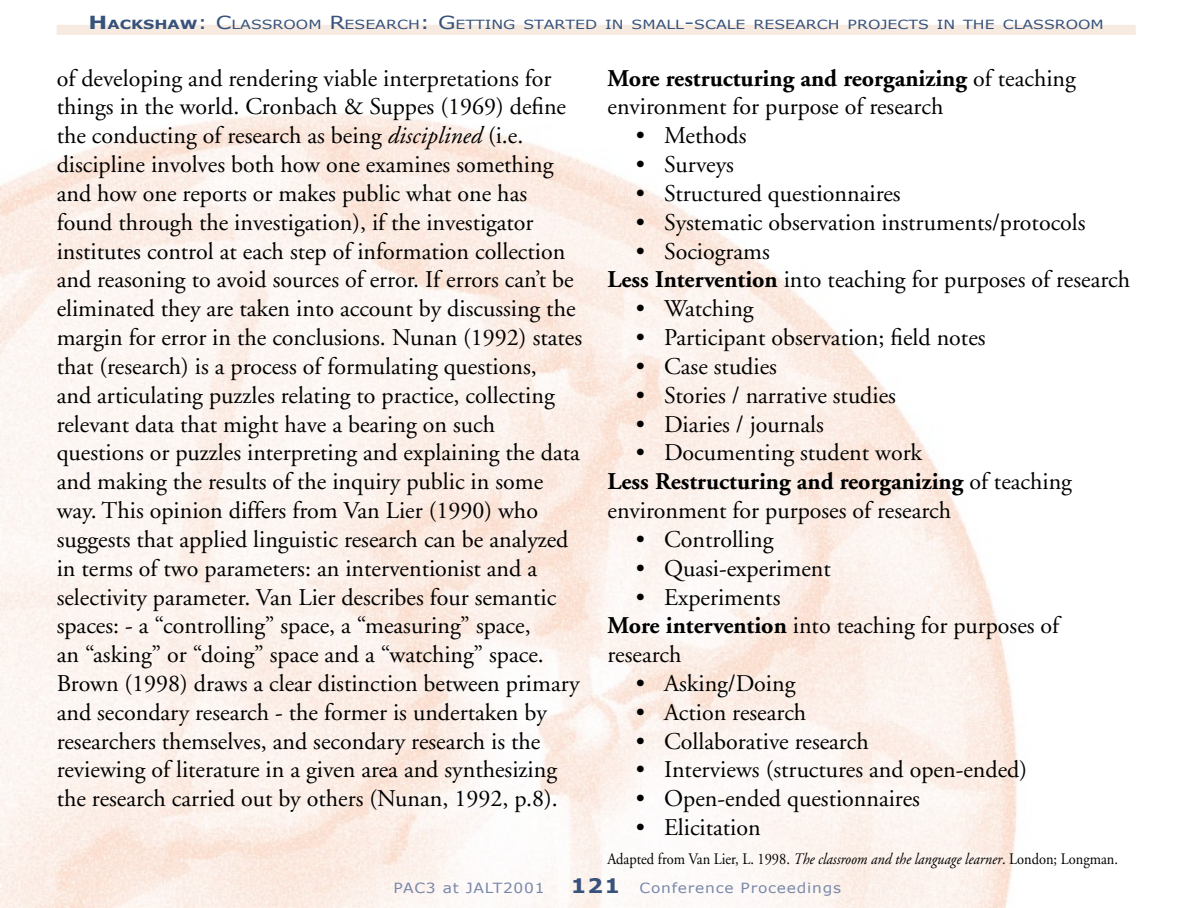
<style>
.page{position:relative;width:1191px;height:908px;background:#fff}
.page>*{position:absolute;margin:0;border:0;box-sizing:border-box;transform-origin:0 0}
.Main_Text{font:24px/28.8px "Adobe Garamond";color:#000}
.List_Indent{font:24px "Adobe Garamond";color:#000}
.Main_Text-2{font:16px "Adobe Garamond";color:#000;scale:.9 1}
.t1{font:14px "Verdana";letter-spacing:.05em;color:#7988aa;scale:1.1 1}
.t2{font:12.6px "Verdana";color:#37527b;scale:1.25 1}
.s1{font-weight:700;font-size:18px}
.s2{font-weight:700}
.s3{font-size:18px}
.s4{font-style:italic}
.s5{font-weight:700;font-size:20px;color:#37527b}
</style>
<div class="page">
<div style="left:57px;top:25px;width:1078px;height:10px;background:#f6eae1"></div>
<p class="t2" style="left:89px;top:17px;width:813px"><span class="s1">H</span><span class="s2">ACKSHAW</span><span class="s3">: C</span>LASSROOM <span class="s3">R</span>ESEARCH<span class="s3">: G</span>ETTING STARTED IN SMALL<span class="s3">-</span>SCALE RESEARCH PROJECTS IN THE CLASSROOM</p>
<p class="Main_Text" style="left:57px;top:64px;width:527px">of developing and rendering viable interpretations for things in the world. Cronbach &amp; Suppes (1969) define the conducting of research as being <span class="s4">disciplined</span> (i.e. discipline involves both how one examines something and how one reports or makes public what one has found through the investigation), if the investigator institutes control at each step of information collection and reasoning to avoid sources of error. If errors can’t be eliminated they are taken into account by discussing the margin for error in the conclusions. Nunan (1992) states that (research) is a process of formulating questions,<br>and articulating puzzles relating to practice, collecting relevant data that might have a bearing on such questions or puzzles interpreting and explaining the data and making the results of the inquiry public in some way. This opinion differs from Van Lier (1990) who suggests that applied linguistic research can be analyzed in terms of two parameters: an interventionist and a selectivity parameter. Van Lier describes four semantic spaces: - a “controlling” space, a “measuring” space,<br>an “asking” or “doing” space and a “watching” space.<br>Brown (1998) draws a clear distinction between primary and secondary research - the former is undertaken by researchers themselves, and secondary research is the reviewing of literature in a given area and synthesizing the research carried out by others (Nunan, 1992, p.8).</p>
<p class="Main_Text" style="left:607px;top:64px;width:470px"><span class="s2">More restructuring and reorganizing</span> of teaching environment for purpose of research</p>
<p class="List_Indent" style="left:636px;top:123px;width:112px">• Methods</p>
<p class="List_Indent" style="left:636px;top:151px;width:100px">• Surveys</p>
<p class="List_Indent" style="left:636px;top:180px;width:266px">• Structured questionnaires</p>
<p class="List_Indent" style="left:636px;top:209px;width:451px">• Systematic observation instruments/protocols</p>
<p class="List_Indent" style="left:636px;top:238px;width:135px">• Sociograms</p>
<p class="Main_Text" style="left:607px;top:266px;width:524px"><span class="s2">Less Intervention</span> into teaching for purposes of research</p>
<p class="List_Indent" style="left:636px;top:295px;width:119px">• Watching</p>
<p class="List_Indent" style="left:636px;top:324px;width:351px">• Participant observation; field notes</p>
<p class="List_Indent" style="left:636px;top:353px;width:143px">• Case studies</p>
<p class="List_Indent" style="left:636px;top:382px;width:262px">• Stories / narrative studies</p>
<p class="List_Indent" style="left:636px;top:411px;width:189px">• Diaries / journals</p>
<p class="List_Indent" style="left:636px;top:439px;width:288px">• Documenting student work</p>
<p class="Main_Text" style="left:607px;top:467px;width:466px"><span class="s2">Less Restructuring and reorganizing</span> of teaching environment for purposes of research</p>
<p class="List_Indent" style="left:636px;top:526px;width:139px">• Controlling</p>
<p class="List_Indent" style="left:636px;top:555px;width:196px">• Quasi-experiment</p>
<p class="List_Indent" style="left:636px;top:583px;width:146px">• Experiments</p>
<p class="Main_Text" style="left:607px;top:611px;width:453px"><span class="s2">More intervention</span> into teaching for purposes of research</p>
<p class="List_Indent" style="left:636px;top:670px;width:161px">• Asking/Doing</p>
<p class="List_Indent" style="left:636px;top:699px;width:172px">• Action research</p>
<p class="List_Indent" style="left:636px;top:727px;width:234px">• Collaborative research</p>
<p class="List_Indent" style="left:636px;top:756px;width:393px">• Interviews (structures and open-ended)</p>
<p class="List_Indent" style="left:636px;top:785px;width:285px">• Open-ended questionnaires</p>
<p class="List_Indent" style="left:636px;top:814px;width:126px">• Elicitation</p>
<p class="Main_Text-2" style="left:607px;top:849px;width:569px">Adapted from Van Lier, L. 1998. <span class="s4">The classroom and the language learner</span>. London; Longman.</p>
<p class="t1" style="left:393px;top:878px;width:139px">PAC3 at JALT2001</p>
<p class="t1" style="left:571px;top:878px;width:247px"><span class="s5">121</span> Conference Proceedings</p>
</div>
